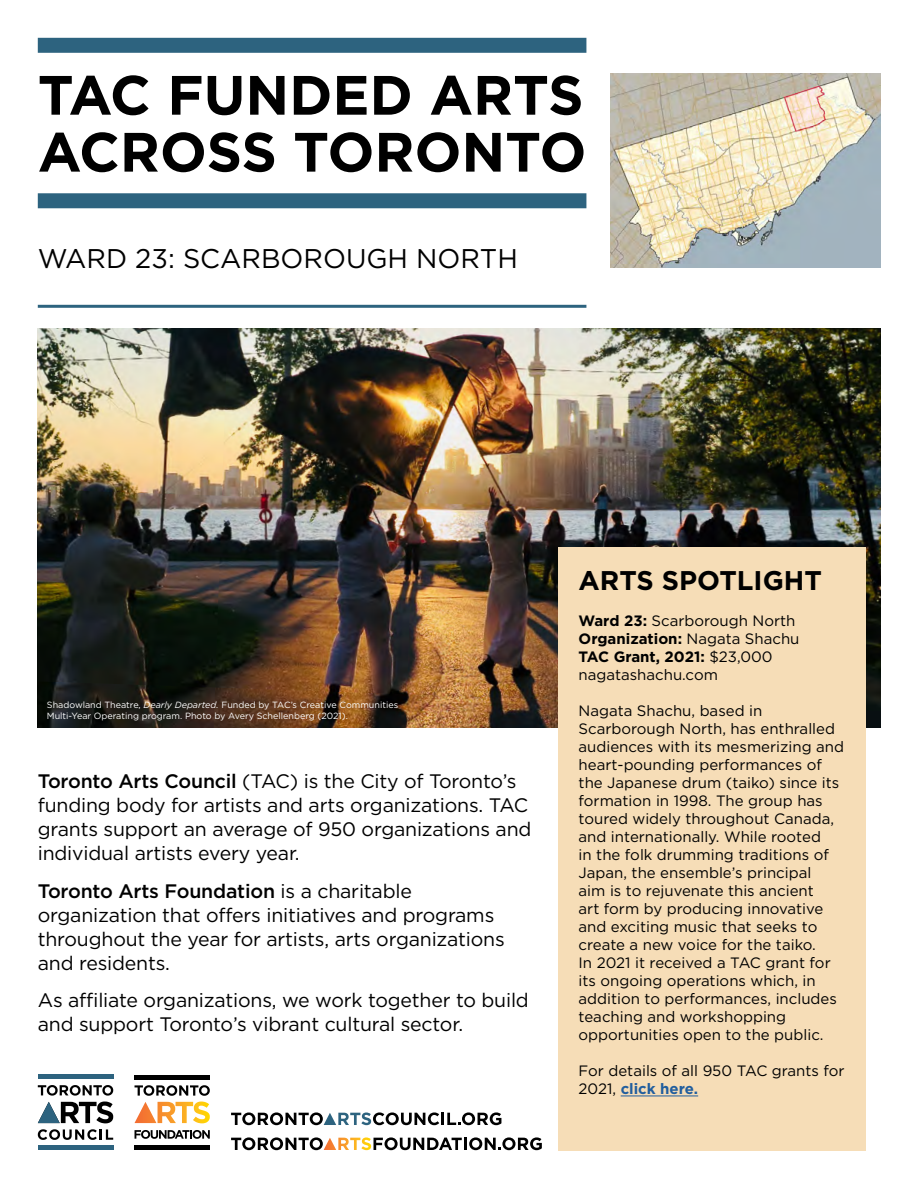
<style>
.page{position:relative;width:918px;height:1188px;background:#fff}
.page>*{position:absolute;margin:0;border:0;box-sizing:border-box;transform-origin:0 0}
.t1{font:700 55.35px/57px "Gotham HTF";color:#000}
.t2{font:27px "Gotham HTF";color:#000}
.t3{font:700 27px "Gotham HTF";color:#000}
.t4{font:19.5px/24px "Gotham HTF";letter-spacing:-.01em;color:#000}
.t5{font:15px/18px "Gotham HTF";color:#000}
.t6{font:9px/10.8px "Gotham HTF";color:#fff}
.s1{font-style:italic}
.s2{font-weight:500}
.s3{font-weight:700}
.s4{font-weight:700;color:#215e9e}
</style>
<div class="page">
<img style="left:38px;top:329px;width:842px;height:399px">
<img style="left:610px;top:73px;width:270px;height:195px">
<div style="left:38px;top:38px;width:548px;height:15px;background:#2d637f"></div>
<div style="left:38px;top:193px;width:548px;height:15px;background:#2d637f"></div>
<hr style="left:38px;top:305px;width:548px;height:3px;background:#2d637f">
<div style="left:558px;top:547px;width:308px;height:603px;background:#f6ddb7"></div>
<hr style="left:621px;top:1096px;width:77px;height:1px;background:#215e9e">
<svg style="left:38px;top:1085px;width:75px;height:11px"></svg>
<svg style="left:38px;top:1129px;width:75px;height:11px"></svg>
<hr style="left:38px;top:1146px;width:75px;height:4px;background:#2d637f">
<svg style="left:38px;top:1102px;width:75px;height:21px"></svg>
<hr style="left:38px;top:1075px;width:75px;height:4px;background:#2d637f">
<svg style="left:135px;top:1085px;width:75px;height:11px"></svg>
<hr style="left:135px;top:1146px;width:75px;height:4px;background:#000">
<svg style="left:135px;top:1102px;width:75px;height:21px"></svg>
<hr style="left:135px;top:1075px;width:75px;height:4px;background:#000">
<svg style="left:135px;top:1130px;width:75px;height:9px"></svg>
<svg style="left:231px;top:1137px;width:311px;height:13px"></svg>
<svg style="left:231px;top:1112px;width:270px;height:13px"></svg>
<h1 class="t1" style="left:38px;top:65px;width:550px">TAC FUNDED ARTS<br>ACROSS TORONTO</h1>
<h2 class="t2" style="left:38px;top:243px;width:482px">WARD 23: SCARBOROUGH NORTH</h2>
<p class="t6" style="left:47px;top:699px;width:353px">Shadowland Theatre, <span class="s1">Dearly Departed.</span> Funded by TAC’s Creative Communities<br>Multi-Year Operating program. Photo by Avery Schellenberg (2021).</p>
<h3 class="t4" style="left:38px;top:769px;width:495px"><span class="s2">Toronto Arts Council</span> (TAC) is the City of Toronto’s funding body for artists and arts organizations. TAC grants support an average of 950 organizations and individual artists every year.</h3>
<h3 class="t4" style="left:38px;top:878px;width:469px"><span class="s2">Toronto Arts Foundation</span> is a charitable organization that offers initiatives and programs throughout the year for artists, arts organizations and residents.</h3>
<h3 class="t4" style="left:38px;top:988px;width:493px">As affiliate organizations, we work together to build and support Toronto’s vibrant cultural sector.</h3>
<h2 class="t3" style="left:579px;top:565px;width:245px">ARTS SPOTLIGHT</h2>
<p class="t5" style="left:579px;top:611px;width:222px"><span class="s3">Ward 23:</span> Scarborough North<br><span class="s3">Organization:</span> Nagata Shachu<br><span class="s3">TAC Grant, 2021:</span> $23,000 nagatashachu.com</p>
<p class="t5" style="left:579px;top:701px;width:267px">Nagata Shachu, based in<br>Scarborough North, has enthralled audiences with its mesmerizing and heart-pounding performances of the Japanese drum (taiko) since its formation in 1998. The group has toured widely throughout Canada, and internationally. While rooted<br>in the folk drumming traditions of<br>Japan, the ensemble’s principal<br>aim is to rejuvenate this ancient<br>art form by producing innovative and exciting music that seeks to create a new voice for the taiko.<br>In 2021 it received a TAC grant for its ongoing operations which, in addition to performances, includes teaching and workshopping opportunities open to the public.</p>
<p class="t5" style="left:579px;top:1061px;width:268px">For details of all 950 TAC grants for<br>2021, <span class="s4">click here.</span></p>
</div>
